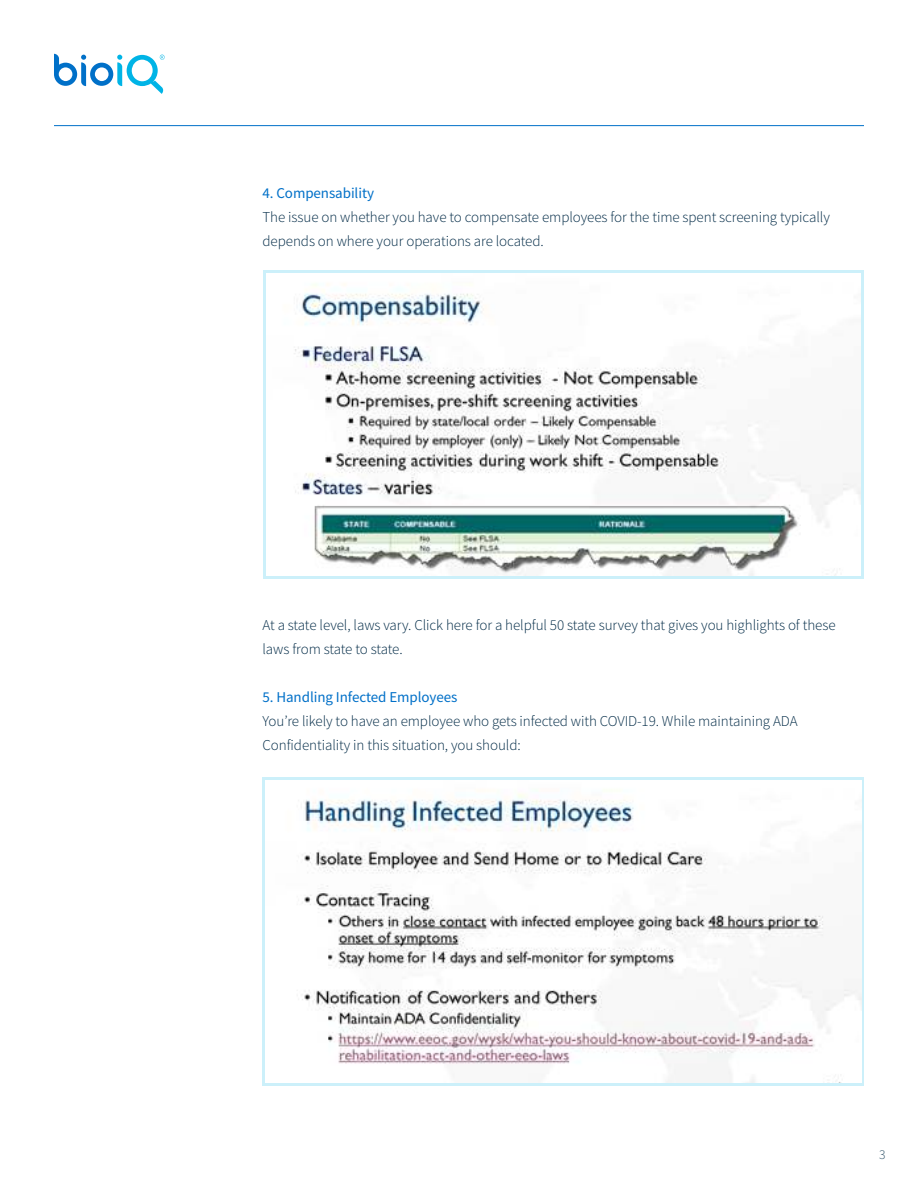
<style>
.page{position:relative;width:918px;height:1188px;background:#fff}
.page>*{position:absolute;margin:0;border:0;box-sizing:border-box;transform-origin:0 0}
.t1{font:300 15px/24px "Source Sans Pro";letter-spacing:-.005em;color:#002a46}
.t2{font:15px "Source Sans Pro";letter-spacing:-.005em;color:#0070c8}
.t3{font:300 13.5px "Source Sans Pro";color:#33556b}
</style>
<div class="page">
<svg style="left:263px;top:778px;width:601px;height:308px;fill:#ccf0fa"></svg>
<svg style="left:263px;top:271px;width:600px;height:308px;fill:#ccf0fa"></svg>
<svg style="left:54px;top:54px;width:111px;height:40px"></svg>
<hr style="left:54px;top:125px;width:810px;height:1px;background:#0070c8">
<img style="left:267px;top:274px;width:593px;height:301px">
<img style="left:265px;top:781px;width:596px;height:302px">
<p class="t2" style="left:262px;top:187px;width:113px">4. Compensability</p>
<p class="t1" style="left:262px;top:206px;width:569px">The issue on whether you have to compensate employees for the time spent screening typically depends on where your operations are located.</p>
<p class="t1" style="left:262px;top:614px;width:575px">At a state level, laws vary. Click here for a helpful 50 state survey that gives you highlights of these laws from state to state.</p>
<p class="t2" style="left:262px;top:691px;width:196px">5. Handling Infected Employees</p>
<p class="t1" style="left:262px;top:710px;width:537px">You’re likely to have an employee who gets infected with COVID-19. While maintaining ADA<br>Confidentiality in this situation, you should:</p>
<p class="t3" style="left:879px;top:1149px;width:8px">3</p>
</div>
